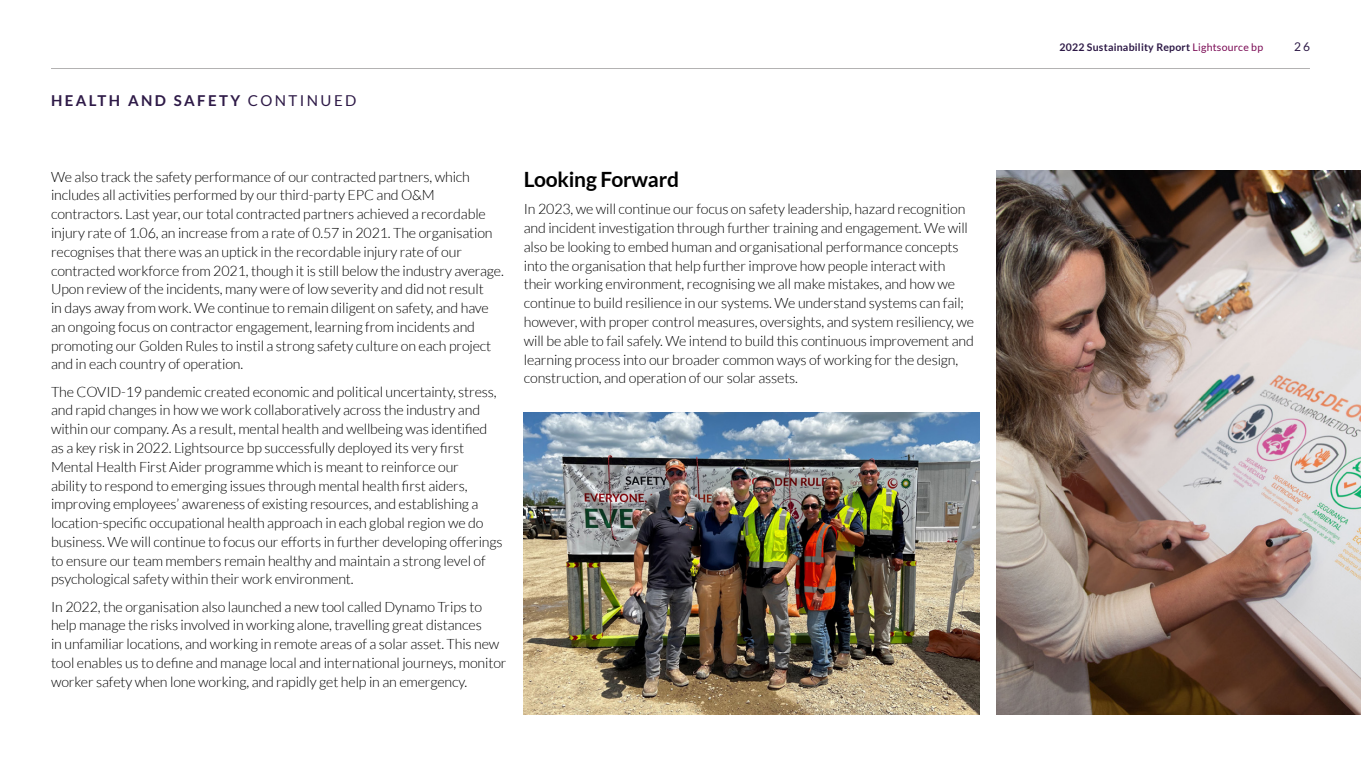
<style>
.page{position:relative;width:1361px;height:766px;background:#fff}
.page>*{position:absolute;margin:0;border:0;box-sizing:border-box;transform-origin:0 0}
.t1{font:700 21px "Lato";letter-spacing:-.01em;color:#000}
.t2{font:700 15px "Lato";letter-spacing:.16em;color:#2e1a47}
.t3{font:300 14.25px/18.8px "Lato";letter-spacing:-.01em;color:#000}
.t4{font:12px "Lato";color:#2e1a47}
.t5{font:700 10.5px "Lato";letter-spacing:.02em;color:#2e1a47}
.s1{font-weight:400}
.s2{font-weight:400;color:#7b0b55}
</style>
<div class="page">
<img style="left:996px;top:170px;width:365px;height:544px">
<img style="left:524px;top:412px;width:455px;height:302px">
<hr style="left:51px;top:68px;width:1259px;height:1px;background:#b3b2b2">
<p class="t2" style="left:51px;top:92px;width:307px">HEALTH AND SAFETY <span class="s1">CONTINUED</span></p>
<p class="t3" style="left:51px;top:167px;width:454px">We also track the safety performance of our contracted partners, which includes all activities performed by our third-party EPC and O&amp;M contractors. Last year, our total contracted partners achieved a recordable injury rate of 1.06, an increase from a rate of 0.57 in 2021. The organisation recognises that there was an uptick in the recordable injury rate of our contracted workforce from 2021, though it is still below the industry average.<br>Upon review of the incidents, many were of low severity and did not result<br>in days away from work. We continue to remain diligent on safety, and have an ongoing focus on contractor engagement, learning from incidents and promoting our Golden Rules to instil a strong safety culture on each project and in each country of operation.</p>
<p class="t3" style="left:51px;top:382px;width:453px">The COVID-19 pandemic created economic and political uncertainty, stress, and rapid changes in how we work collaboratively across the industry and within our company. As a result, mental health and wellbeing was identified as a key risk in 2022. Lightsource bp successfully deployed its very first Mental Health First Aider programme which is meant to reinforce our<br>ability to respond to emerging issues through mental health first aiders, improving employees’ awareness of existing resources, and establishing a location-specific occupational health approach in each global region we do business. We will continue to focus our efforts in further developing offerings to ensure our team members remain healthy and maintain a strong level of psychological safety within their work environment.</p>
<p class="t3" style="left:51px;top:597px;width:457px">In 2022, the organisation also launched a new tool called Dynamo Trips to help manage the risks involved in working alone, travelling great distances<br>in unfamiliar locations, and working in remote areas of a solar asset. This new tool enables us to define and manage local and international journeys, monitor worker safety when lone working, and rapidly get help in an emergency.</p>
<h1 class="t1" style="left:524px;top:167px;width:157px">Looking Forward</h1>
<p class="t3" style="left:524px;top:200px;width:452px">In 2023, we will continue our focus on safety leadership, hazard recognition and incident investigation through further training and engagement. We will also be looking to embed human and organisational performance concepts into the organisation that help further improve how people interact with their working environment, recognising we all make mistakes, and how we continue to build resilience in our systems. We understand systems can fail; however, with proper control measures, oversights, and system resiliency, we will be able to fail safely. We intend to build this continuous improvement and learning process into our broader common ways of working for the design, construction, and operation of our solar assets.</p>
<p class="t5" style="left:1059px;top:41px;width:205px">2022 Sustainability Report <span class="s2">Lightsource bp</span></p>
<p class="t4" style="left:1294px;top:40px;width:17px">26</p>
</div>
